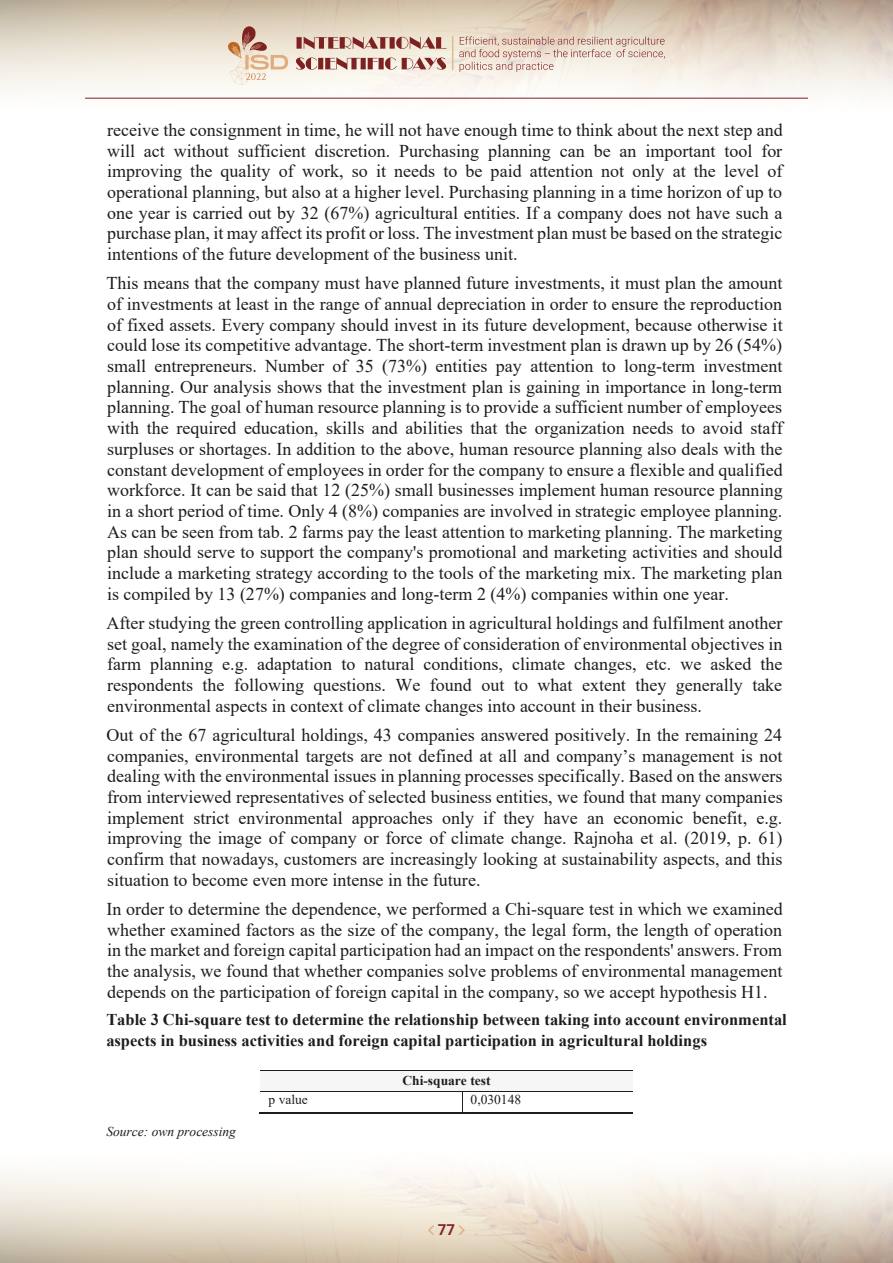
<style>
.page{position:relative;width:893px;height:1263px;background:#fff}
.page>*{position:absolute;margin:0;border:0;box-sizing:border-box;transform-origin:0 0}
.t1{font:18px/20.7px "Times New Roman";color:#1d1d1b;text-align:justify}
.t2{font:700 16.5px/20.4px "Times New Roman";color:#1d1d1b}
.t3{font:700 15px "Roboto";color:#802525}
.t4{font:italic 13.5px "Times New Roman";color:#1d1d1b}
.t5{font:700 13.5px "Times New Roman";color:#1d1d1b}
.t6{font:13.5px "Times New Roman";color:#1d1d1b}
</style>
<div class="page">
<hr style="left:85px;top:98px;width:723px;height:1px;background:#7d2121">
<svg style="left:228px;top:21px;width:60px;height:64px;background:#e3cdba"></svg>
<svg style="left:296px;top:57px;width:150px;height:13px;background:#c0938d"></svg>
<svg style="left:296px;top:36px;width:151px;height:13px;background:#bd9086"></svg>
<svg style="left:459px;top:36px;width:206px;height:36px;background:#e3d1c5"></svg>
<hr style="left:452px;top:37px;width:1px;height:33px;background:#d9bd91">
<div style="left:261px;top:1072px;width:372px;height:19px;background:#f6f6f6"></div>
<hr style="left:261px;top:1070px;width:372px;height:1px;background:#1d1d1b">
<hr style="left:261px;top:1071px;width:372px;height:1px;background:#1d1d1b">
<hr style="left:261px;top:1091px;width:372px;height:1px;background:#1d1d1b">
<hr style="left:259px;top:1113px;width:203px;height:1px;background:#1d1d1b">
<hr style="left:259px;top:1112px;width:203px;height:1px;background:#1d1d1b">
<svg style="left:462px;top:1092px;width:2px;height:21px"></svg>
<hr style="left:462px;top:1113px;width:171px;height:1px;background:#1d1d1b">
<hr style="left:464px;top:1112px;width:169px;height:1px;background:#1d1d1b">
<svg style="left:428px;top:1225px;width:6px;height:10px"></svg>
<svg style="left:459px;top:1225px;width:6px;height:10px"></svg>
<p class="t1" style="left:107px;top:119px;width:677px">receive the consignment in time, he will not have enough time to think about the next step and will act without sufficient discretion. Purchasing planning can be an important tool for improving the quality of work, so it needs to be paid attention not only at the level of operational planning, but also at a higher level. Purchasing planning in a time horizon of up to one year is carried out by 32 (67%) agricultural entities. If a company does not have such a purchase plan, it may affect its profit or loss. The investment plan must be based on the strategic intentions of the future development of the business unit.</p>
<p class="t1" style="left:106px;top:272px;width:678px">This means that the company must have planned future investments, it must plan the amount of investments at least in the range of annual depreciation in order to ensure the reproduction of fixed assets. Every company should invest in its future development, because otherwise it could lose its competitive advantage. The short-term investment plan is drawn up by 26 (54%) small entrepreneurs. Number of 35 (73%) entities pay attention to long-term investment planning. Our analysis shows that the investment plan is gaining in importance in long-term planning. The goal of human resource planning is to provide a sufficient number of employees with the required education, skills and abilities that the organization needs to avoid staff surpluses or shortages. In addition to the above, human resource planning also deals with the constant development of employees in order for the company to ensure a flexible and qualified workforce. It can be said that 12 (25%) small businesses implement human resource planning in a short period of time. Only 4 (8%) companies are involved in strategic employee planning.<br>As can be seen from tab. 2 farms pay the least attention to marketing planning. The marketing plan should serve to support the company's promotional and marketing activities and should include a marketing strategy according to the tools of the marketing mix. The marketing plan is compiled by 13 (27%) companies and long-term 2 (4%) companies within one year.</p>
<p class="t1" style="left:106px;top:612px;width:678px">After studying the green controlling application in agricultural holdings and fulfilment another set goal, namely the examination of the degree of consideration of environmental objectives in farm planning e.g. adaptation to natural conditions, climate changes, etc. we asked the respondents the following questions. We found out to what extent they generally take environmental aspects in context of climate changes into account in their business.</p>
<p class="t1" style="left:106px;top:724px;width:678px">Out of the 67 agricultural holdings, 43 companies answered positively. In the remaining 24 companies, environmental targets are not defined at all and company’s management is not dealing with the environmental issues in planning processes specifically. Based on the answers from interviewed representatives of selected business entities, we found that many companies implement strict environmental approaches only if they have an economic benefit, e.g. improving the image of company or force of climate change. Rajnoha et al. (2019, p. 61) confirm that nowadays, customers are increasingly looking at sustainability aspects, and this situation to become even more intense in the future.</p>
<p class="t1" style="left:106px;top:898px;width:678px">In order to determine the dependence, we performed a Chi-square test in which we examined whether examined factors as the size of the company, the legal form, the length of operation in the market and foreign capital participation had an impact on the respondents' answers. From the analysis, we found that whether companies solve problems of environmental management depends on the participation of foreign capital in the company, so we accept hypothesis H1.</p>
<p class="t2" style="left:106px;top:1009px;width:682px">Table 3 Chi-square test to determine the relationship between taking into account environmental aspects in business activities and foreign capital participation in agricultural holdings</p>
<p class="t5" style="left:402px;top:1070px;width:90px">Chi-square test</p>
<p class="t6" style="left:269px;top:1090px;width:41px">p value</p>
<p class="t6" style="left:471px;top:1090px;width:52px">0,030148</p>
<p class="t4" style="left:106px;top:1122px;width:131px">Source: own processing</p>
<p class="t3" style="left:438px;top:1219px;width:19px">77</p>
</div>
